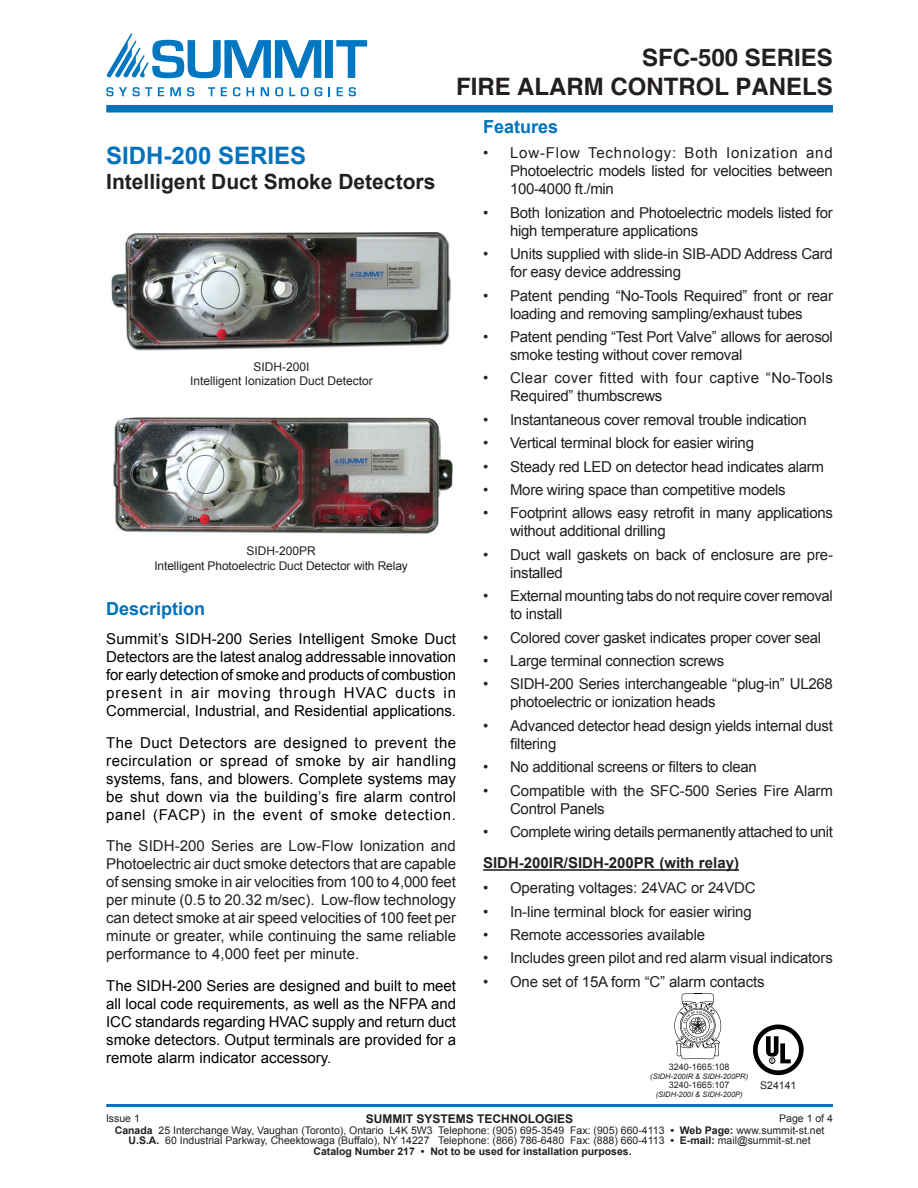
<style>
.page{position:relative;width:918px;height:1188px;background:#fff}
.page>*{position:absolute;margin:0;border:0;box-sizing:border-box;transform-origin:0 0}
.t1{font:700 24px "Helvetica";color:#231f20}
.t2{font:700 24px "Arial";color:#0072bc}
.t3{font:700 21px "Arial";color:#231f20}
.heading_3{font:700 18px "Arial";color:#0072bc}
.heading_1{font:700 18px "Arial";color:#0072bc}
.t4{font:15px/18px "Arial";letter-spacing:-.02em;color:#231f20}
.Text_1__10_pt_Sabon{font:15px/18px "Arial";color:#000;text-align:justify}
.t5{font:15px/18px "Arial";letter-spacing:.025em;color:#231f20}
.Text_1__10_pt_Sabon-2{font:700 15px "Arial";color:#231f20}
.t6{font:12px "Arial";color:#231f20}
.t7{font:700 12px "Arial";color:#231f20}
.t8{font:10.5px "Arial";color:#231f20}
.t9{font:700 10.5px "Arial";color:#231f20}
.t10{font:9px "Arial";color:#231f20}
.t11{font:italic 7.5px "Arial";color:#231f20}
.s1{font-weight:700}
</style>
<div class="page">
<div style="left:106px;top:105px;width:727px;height:7px;background:#0072bc"></div>
<div style="left:325px;top:40px;width:8px;height:38px;background:#0077c0"></div>
<svg style="left:336px;top:40px;width:31px;height:38px"></svg>
<svg style="left:107px;top:33px;width:214px;height:45px"></svg>
<svg style="left:106px;top:87px;width:21px;height:9px"></svg>
<svg style="left:133px;top:87px;width:19px;height:9px"></svg>
<svg style="left:158px;top:87px;width:6px;height:9px"></svg>
<svg style="left:170px;top:87px;width:11px;height:9px"></svg>
<svg style="left:187px;top:87px;width:7px;height:9px"></svg>
<svg style="left:208px;top:87px;width:7px;height:9px"></svg>
<svg style="left:221px;top:87px;width:6px;height:9px"></svg>
<svg style="left:233px;top:87px;width:7px;height:9px"></svg>
<svg style="left:247px;top:87px;width:7px;height:9px"></svg>
<svg style="left:261px;top:87px;width:8px;height:9px"></svg>
<svg style="left:275px;top:87px;width:8px;height:9px"></svg>
<svg style="left:289px;top:87px;width:6px;height:9px"></svg>
<svg style="left:301px;top:87px;width:21px;height:9px"></svg>
<svg style="left:337px;top:87px;width:6px;height:9px"></svg>
<svg style="left:349px;top:87px;width:7px;height:9px"></svg>
<hr style="left:106px;top:1104px;width:727px;height:3px;background:#0072bc">
<hr style="left:483px;top:869px;width:256px;height:2px;background:#231f20">
<img style="left:111px;top:232px;width:340px;height:119px">
<img style="left:113px;top:417px;width:340px;height:117px">
<svg style="left:753px;top:1025px;width:51px;height:50px"></svg>
<svg style="left:674px;top:993px;width:47px;height:66px"></svg>
<p class="t1" style="left:642px;top:43px;width:192px">SFC-500 SERIES</p>
<p class="t1" style="left:456px;top:72px;width:378px">FIRE ALARM CONTROL PANELS</p>
<p class="t2" style="left:106px;top:140px;width:202px">SIDH-200 SERIES</p>
<p class="t3" style="left:106px;top:168px;width:331px">Intelligent Duct Smoke Detectors</p>
<p class="t6" style="left:253px;top:358px;width:58px">SIDH-200I</p>
<p class="t6" style="left:190px;top:373px;width:184px">Intelligent Ionization Duct Detector</p>
<p class="t6" style="left:247px;top:543px;width:71px">SIDH-200PR</p>
<p class="t6" style="left:154px;top:558px;width:255px">Intelligent Photoelectric Duct Detector with Relay</p>
<p class="heading_3" style="left:106px;top:597px;width:101px">Description</p>
<p class="Text_1__10_pt_Sabon" style="left:106px;top:630px;width:351px">Summit’s SIDH-200 Series Intelligent Smoke Duct Detectors are the latest analog addressable innovation for early detection of smoke and products of combustion present in air moving through HVAC ducts in Commercial, Industrial, and Residential applications.</p>
<p class="Text_1__10_pt_Sabon" style="left:106px;top:733px;width:351px">The Duct Detectors are designed to prevent the recirculation or spread of smoke by air handling systems, fans, and blowers. Complete systems may be shut down via the building’s fire alarm control panel (FACP) in the event of smoke detection.</p>
<p class="t4" style="left:106px;top:837px;width:351px;text-align:justify">The SIDH-200 Series are Low-Flow Ionization and Photoelectric air duct smoke detectors that are capable of sensing smoke in air velocities from 100 to 4,000 feet per minute (0.5 to 20.32 m/sec). Low-flow technology can detect smoke at air speed velocities of 100 feet per minute or greater, while continuing the same reliable performance to 4,000 feet per minute.</p>
<p class="Text_1__10_pt_Sabon" style="left:106px;top:977px;width:351px">The SIDH-200 Series are designed and built to meet all local code requirements, as well as the NFPA and ICC standards regarding HVAC supply and return duct smoke detectors. Output terminals are provided for a remote alarm indicator accessory.</p>
<p class="heading_1" style="left:483px;top:115px;width:77px">Features</p>
<p class="t4" style="left:510px;top:144px;width:324px;text-align:justify;text-indent:-27px">• Low-Flow Technology: Both Ionization and Photoelectric models listed for velocities between 100-4000 ft./min</p>
<p class="t4" style="left:510px;top:204px;width:324px;text-indent:-27px">• Both Ionization and Photoelectric models listed for high temperature applications</p>
<p class="t4" style="left:510px;top:245px;width:324px;text-indent:-27px">• Units supplied with slide-in SIB-ADD Address Card for easy device addressing</p>
<p class="t4" style="left:483px;top:286px;width:351px;text-align:center">• Patent pending “No-Tools Required” front or rear loading and removing sampling/exhaust tubes</p>
<p class="t4" style="left:510px;top:328px;width:324px;text-indent:-27px">• Patent pending “Test Port Valve” allows for aerosol smoke testing without cover removal</p>
<p class="t5" style="left:510px;top:369px;width:324px;text-indent:-27px">• Clear cover fitted with four captive “No-Tools<br>Required” thumbscrews</p>
<p class="t4" style="left:483px;top:411px;width:325px">• Instantaneous cover removal trouble indication</p>
<p class="t4" style="left:483px;top:434px;width:272px">• Vertical terminal block for easier wiring</p>
<p class="t4" style="left:483px;top:457px;width:342px">• Steady red LED on detector head indicates alarm</p>
<p class="t4" style="left:483px;top:481px;width:304px">• More wiring space than competitive models</p>
<p class="t4" style="left:510px;top:504px;width:324px;text-indent:-27px">• Footprint allows easy retrofit in many applications without additional drilling</p>
<p class="t4" style="left:510px;top:546px;width:324px;text-indent:-27px">• Duct wall gaskets on back of enclosure are pre&shy;installed</p>
<p class="t4" style="left:510px;top:587px;width:324px;text-indent:-27px">• External mounting tabs do not require cover removal to install</p>
<p class="t4" style="left:483px;top:628px;width:340px">• Colored cover gasket indicates proper cover seal</p>
<p class="t4" style="left:483px;top:652px;width:243px">• Large terminal connection screws</p>
<p class="t4" style="left:510px;top:675px;width:324px;text-indent:-27px">• SIDH-200 Series interchangeable “plug-in” UL268 photoelectric or ionization heads</p>
<p class="t4" style="left:510px;top:717px;width:324px;text-indent:-27px">• Advanced detector head design yields internal dust filtering</p>
<p class="t4" style="left:483px;top:758px;width:275px">• No additional screens or filters to clean</p>
<p class="t4" style="left:510px;top:781px;width:324px;text-indent:-27px">• Compatible with the SFC-500 Series Fire Alarm<br>Control Panels</p>
<p class="t4" style="left:483px;top:823px;width:351px">• Complete wiring details permanently attached to unit</p>
<p class="Text_1__10_pt_Sabon-2" style="left:483px;top:853px;width:257px">SIDH-200IR/SIDH-200PR (with relay)</p>
<p class="t4" style="left:483px;top:879px;width:274px">• Operating voltages: 24VAC or 24VDC</p>
<p class="t4" style="left:483px;top:902px;width:270px">• In-line terminal block for easier wiring</p>
<p class="t4" style="left:483px;top:926px;width:224px">• Remote accessories available</p>
<p class="t4" style="left:483px;top:949px;width:351px">• Includes green pilot and red alarm visual indicators</p>
<p class="t4" style="left:483px;top:973px;width:283px">• One set of 15A form “C” alarm contacts</p>
<p class="t10" style="left:669px;top:1061px;width:62px">3240-1665:108</p>
<p class="t11" style="left:650px;top:1072px;width:99px">(SIDH-200IR &amp; SIDH-200PR)</p>
<p class="t10" style="left:669px;top:1079px;width:62px">3240-1665:107</p>
<p class="t11" style="left:656px;top:1090px;width:89px">(SIDH-200I &amp; SIDH-200P)</p>
<p class="t8" style="left:760px;top:1078px;width:38px">S24141</p>
<p class="t8" style="left:106px;top:1112px;width:35px">Issue 1</p>
<p class="t8" style="left:779px;top:1112px;width:55px">Page 1 of 4</p>
<p class="t7" style="left:366px;top:1111px;width:209px">SUMMIT SYSTEMS TECHNOLOGIES</p>
<p class="t8" style="left:115px;top:1123px;width:711px"><span class="s1">Canada</span> 25 Interchange Way, Vaughan (Toronto), Ontario L4K 5W3 Telephone: (905) 695-3549 Fax: (905) 660-4113 <span class="s1">• Web Page:</span> www.summit-st.net</p>
<p class="t8" style="left:129px;top:1134px;width:684px"><span class="s1">U.S.A.</span> 60 Industrial Parkway, Cheektowaga (Buffalo), NY 14227 Telephone: (866) 786-6480 Fax: (888) 660-4113 <span class="s1">• E-mail:</span> mail@summit-st.net</p>
<p class="t9" style="left:313px;top:1144px;width:320px">Catalog Number 217 • Not to be used for installation purposes.</p>
</div>
